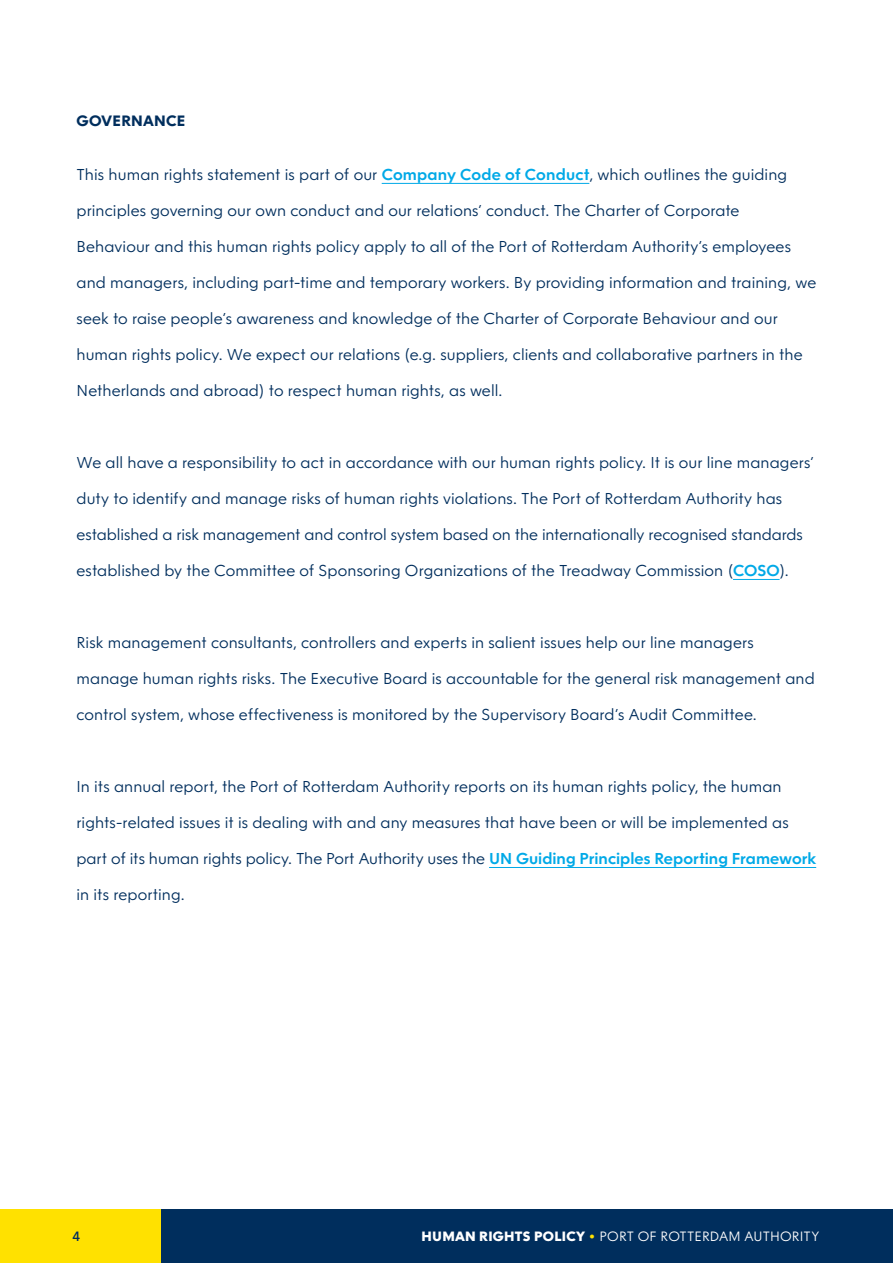
<style>
.page{position:relative;width:893px;height:1263px;background:#fff}
.page>*{position:absolute;margin:0;border:0;box-sizing:border-box;transform-origin:0 0}
.t1{font:300 15.75px "NLRTM";letter-spacing:.005em;color:#002e5d}
.t2{font:700 15px "NLRTM";letter-spacing:.01em;color:#002e5d}
.t3{font:300 13.5px "NLRTM";letter-spacing:.005em;color:#fff}
.t4{font:500 13.5px "NLRTM";color:#002e5d}
.s1{font-weight:600;color:#00a9e7}
.s2{font-weight:800}
.s3{color:#ffe100}
</style>
<div class="page">
<div style="left:0;top:1210px;width:161px;height:53px;background:#ffe100"></div>
<div style="left:161px;top:1210px;width:732px;height:53px;background:#002e5d"></div>
<hr style="left:382px;top:183px;width:207px;height:1px;background:#00a9e7">
<hr style="left:733px;top:579px;width:47px;height:1px;background:#00a9e7">
<hr style="left:489px;top:867px;width:327px;height:1px;background:#00a9e7">
<p class="t2" style="left:77px;top:112px;width:110px">GOVERNANCE</p>
<p class="t1" style="left:77px;top:165px;width:712px">This human rights statement is part of our <span class="s1">Company Code of Conduct</span>, which outlines the guiding</p>
<p class="t1" style="left:77px;top:201px;width:664px">principles governing our own conduct and our relations’ conduct. The Charter of Corporate</p>
<p class="t1" style="left:77px;top:237px;width:716px">Behaviour and this human rights policy apply to all of the Port of Rotterdam Authority’s employees</p>
<p class="t1" style="left:77px;top:273px;width:741px">and managers, including part-time and temporary workers. By providing information and training, we</p>
<p class="t1" style="left:77px;top:309px;width:703px">seek to raise people’s awareness and knowledge of the Charter of Corporate Behaviour and our</p>
<p class="t1" style="left:77px;top:345px;width:728px">human rights policy. We expect our relations (e.g. suppliers, clients and collaborative partners in the</p>
<p class="t1" style="left:77px;top:381px;width:427px">Netherlands and abroad) to respect human rights, as well.</p>
<p class="t1" style="left:77px;top:453px;width:739px">We all have a responsibility to act in accordance with our human rights policy. It is our line managers’</p>
<p class="t1" style="left:77px;top:489px;width:707px">duty to identify and manage risks of human rights violations. The Port of Rotterdam Authority has</p>
<p class="t1" style="left:77px;top:525px;width:728px">established a risk management and control system based on the internationally recognised standards</p>
<p class="t1" style="left:77px;top:561px;width:714px">established by the Committee of Sponsoring Organizations of the Treadway Commission (<span class="s1">COSO</span>).</p>
<p class="t1" style="left:77px;top:633px;width:679px">Risk management consultants, controllers and experts in salient issues help our line managers</p>
<p class="t1" style="left:77px;top:669px;width:740px">manage human rights risks. The Executive Board is accountable for the general risk management and</p>
<p class="t1" style="left:77px;top:705px;width:682px">control system, whose effectiveness is monitored by the Supervisory Board’s Audit Committee.</p>
<p class="t1" style="left:77px;top:777px;width:707px">In its annual report, the Port of Rotterdam Authority reports on its human rights policy, the human</p>
<p class="t1" style="left:77px;top:813px;width:714px">rights-related issues it is dealing with and any measures that have been or will be implemented as</p>
<p class="t1" style="left:77px;top:849px;width:741px">part of its human rights policy. The Port Authority uses the <span class="s1">UN Guiding Principles Reporting Framework</span></p>
<p class="t1" style="left:77px;top:885px;width:110px">in its reporting.</p>
<p class="t4" style="left:72px;top:1229px;width:10px">4</p>
<p class="t3" style="left:421px;top:1229px;width:399px"><span class="s2">HUMAN RIGHTS POLICY</span> <span class="s3">•</span> PORT OF ROTTERDAM AUTHORITY</p>
</div>
